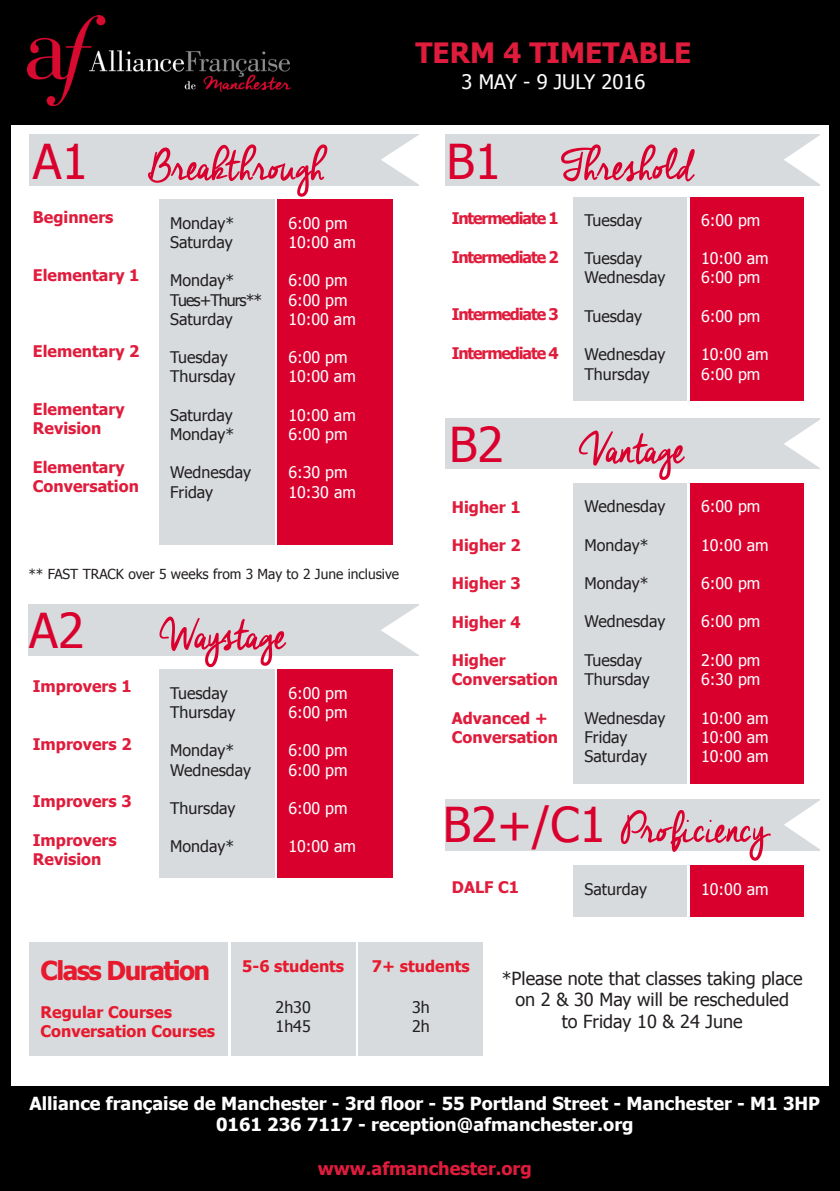
<style>
.page{position:relative;width:840px;height:1191px;background:#fff}
.page>*{position:absolute;margin:0;border:0;box-sizing:border-box;transform-origin:0 0}
.t1{font:52px "Cheddar Jack";letter-spacing:-.03em;color:#da002e}
.t2{font:52px "Cheddar Jack";letter-spacing:-.01em;color:#da002e}
.t3{font:52px "Cheddar Jack";letter-spacing:-.055em;color:#da002e}
.t4{font:48px "Tahoma";color:#da002e}
.t5{font:700 28px "Tahoma";color:#e01c3c}
.t6{font:700 26px "Tahoma";letter-spacing:-.06em;color:#e7192d}
.t7{font:20px "Tahoma";color:#fff}
.t8{font:700 18px "Tahoma";color:#fff}
.t9{font:18px "Tahoma";color:#231f20}
.t10{font:700 18px "Tahoma";color:#e01c3c}
.t11{font:16px "Tahoma";color:#231f20}
.t12{font:16px "Tahoma";color:#fff}
.t13{font:700 16px/19.2px "Tahoma";color:#e01c3c}
.t14{font:700 16px "Tahoma";color:#e7192d}
.t15{font:700 16px "Tahoma";letter-spacing:-.07em;color:#e01c3c}
.t16{font:16px "Tahoma";letter-spacing:-.06em;color:#231f20}
.t17{font:13.8px "Tahoma";color:#231f20}
.s1{font-family:"Tahoma";font-size:48px}
</style>
<div class="page">
<div style="left:0;top:0;width:839px;height:125px;background:#000"></div>
<img style="left:27px;top:15px;width:263px;height:91px">
<div style="left:0;top:0;width:10px;height:1191px;background:#000"></div>
<div style="left:829px;top:0;width:10px;height:1191px;background:#000"></div>
<div style="left:0;top:1086px;width:839px;height:105px;background:#000"></div>
<div style="left:159px;top:199px;width:115px;height:345px;background:#d7dbde"></div>
<div style="left:277px;top:199px;width:115px;height:345px;background:#da002e"></div>
<div style="left:573px;top:483px;width:113px;height:300px;background:#d7dbde"></div>
<div style="left:689px;top:483px;width:114px;height:300px;background:#da002e"></div>
<div style="left:159px;top:669px;width:115px;height:209px;background:#d7dbde"></div>
<div style="left:277px;top:669px;width:115px;height:209px;background:#da002e"></div>
<div style="left:573px;top:197px;width:113px;height:203px;background:#d7dbde"></div>
<div style="left:689px;top:197px;width:114px;height:203px;background:#da002e"></div>
<div style="left:445px;top:134px;width:374px;height:51px;background:#d7dbde"></div>
<svg style="left:784px;top:134px;width:36px;height:51px"></svg>
<div style="left:29px;top:134px;width:389px;height:51px;background:#d7dbde"></div>
<svg style="left:381px;top:134px;width:38px;height:51px"></svg>
<div style="left:28px;top:604px;width:390px;height:52px;background:#d7dbde"></div>
<svg style="left:381px;top:604px;width:38px;height:52px"></svg>
<div style="left:445px;top:419px;width:374px;height:50px;background:#d7dbde"></div>
<svg style="left:784px;top:419px;width:36px;height:50px"></svg>
<div style="left:573px;top:865px;width:113px;height:51px;background:#d7dbde"></div>
<div style="left:689px;top:865px;width:114px;height:51px;background:#da002e"></div>
<div style="left:445px;top:799px;width:374px;height:51px;background:#d7dbde"></div>
<svg style="left:784px;top:799px;width:36px;height:51px"></svg>
<div style="left:29px;top:942px;width:199px;height:114px;background:#d7dbde"></div>
<div style="left:358px;top:942px;width:125px;height:114px;background:#d7dbde"></div>
<div style="left:231px;top:942px;width:124px;height:114px;background:#d7dbde"></div>
<p class="t5" style="left:415px;top:33px;width:277px">TERM 4 TIMETABLE</p>
<p class="t7" style="left:461px;top:68px;width:185px">3 MAY - 9 JULY 2016</p>
<p class="t1" style="left:33px;top:137px;width:296px"><span class="s1">A1</span> Breakthrough</p>
<p class="t1" style="left:446px;top:137px;width:250px"><span class="s1">B1</span> Threshold</p>
<p class="t13" style="left:33px;top:208px;width:82px">Beginners</p>
<p class="t13" style="left:33px;top:266px;width:108px">Elementary 1</p>
<p class="t13" style="left:33px;top:343px;width:108px">Elementary 2</p>
<p class="t13" style="left:33px;top:400px;width:93px">Elementary</p>
<p class="t13" style="left:33px;top:419px;width:70px">Revision</p>
<p class="t13" style="left:33px;top:458px;width:93px">Elementary</p>
<p class="t13" style="left:33px;top:477px;width:107px">Conversation</p>
<p class="t11" style="left:170px;top:212px;width:65px">Monday*</p>
<p class="t11" style="left:170px;top:231px;width:64px">Saturday</p>
<p class="t11" style="left:170px;top:270px;width:65px">Monday*</p>
<p class="t16" style="left:170px;top:289px;width:93px">Tues+Thurs**</p>
<p class="t11" style="left:170px;top:308px;width:64px">Saturday</p>
<p class="t11" style="left:170px;top:346px;width:59px">Tuesday</p>
<p class="t11" style="left:170px;top:366px;width:67px">Thursday</p>
<p class="t11" style="left:170px;top:404px;width:64px">Saturday</p>
<p class="t11" style="left:170px;top:423px;width:65px">Monday*</p>
<p class="t11" style="left:170px;top:462px;width:82px">Wednesday</p>
<p class="t11" style="left:170px;top:481px;width:44px">Friday</p>
<p class="t12" style="left:288px;top:212px;width:61px">6:00 pm</p>
<p class="t12" style="left:288px;top:231px;width:69px">10:00 am</p>
<p class="t12" style="left:288px;top:270px;width:61px">6:00 pm</p>
<p class="t12" style="left:288px;top:289px;width:61px">6:00 pm</p>
<p class="t12" style="left:288px;top:308px;width:69px">10:00 am</p>
<p class="t12" style="left:288px;top:346px;width:61px">6:00 pm</p>
<p class="t12" style="left:288px;top:366px;width:69px">10:00 am</p>
<p class="t12" style="left:288px;top:404px;width:69px">10:00 am</p>
<p class="t12" style="left:288px;top:423px;width:61px">6:00 pm</p>
<p class="t12" style="left:288px;top:462px;width:61px">6:30 pm</p>
<p class="t12" style="left:288px;top:481px;width:69px">10:30 am</p>
<p class="t17" style="left:28px;top:565px;width:372px">** FAST TRACK over 5 weeks from 3 May to 2 June inclusive</p>
<p class="t4" style="left:29px;top:598px;width:57px">A2</p>
<p class="t3" style="left:159px;top:606px;width:128px">Waystage</p>
<p class="t13" style="left:33px;top:677px;width:100px">Improvers 1</p>
<p class="t13" style="left:33px;top:735px;width:100px">Improvers 2</p>
<p class="t13" style="left:33px;top:792px;width:100px">Improvers 3</p>
<p class="t13" style="left:33px;top:831px;width:85px">Improvers</p>
<p class="t13" style="left:33px;top:850px;width:70px">Revision</p>
<p class="t11" style="left:170px;top:682px;width:59px">Tuesday</p>
<p class="t11" style="left:170px;top:701px;width:67px">Thursday</p>
<p class="t11" style="left:170px;top:740px;width:65px">Monday*</p>
<p class="t11" style="left:170px;top:759px;width:82px">Wednesday</p>
<p class="t11" style="left:170px;top:797px;width:67px">Thursday</p>
<p class="t11" style="left:170px;top:836px;width:65px">Monday*</p>
<p class="t12" style="left:288px;top:682px;width:61px">6:00 pm</p>
<p class="t12" style="left:288px;top:701px;width:61px">6:00 pm</p>
<p class="t12" style="left:288px;top:740px;width:61px">6:00 pm</p>
<p class="t12" style="left:288px;top:759px;width:61px">6:00 pm</p>
<p class="t12" style="left:288px;top:797px;width:61px">6:00 pm</p>
<p class="t12" style="left:288px;top:836px;width:69px">10:00 am</p>
<p class="t15" style="left:451px;top:207px;width:108px">Intermediate 1</p>
<p class="t15" style="left:451px;top:246px;width:108px">Intermediate 2</p>
<p class="t15" style="left:451px;top:303px;width:108px">Intermediate 3</p>
<p class="t15" style="left:451px;top:342px;width:108px">Intermediate 4</p>
<p class="t11" style="left:584px;top:209px;width:59px">Tuesday</p>
<p class="t11" style="left:584px;top:248px;width:59px">Tuesday</p>
<p class="t11" style="left:584px;top:267px;width:82px">Wednesday</p>
<p class="t11" style="left:584px;top:305px;width:59px">Tuesday</p>
<p class="t11" style="left:584px;top:344px;width:82px">Wednesday</p>
<p class="t11" style="left:584px;top:363px;width:67px">Thursday</p>
<p class="t12" style="left:700px;top:209px;width:61px">6:00 pm</p>
<p class="t12" style="left:700px;top:248px;width:69px">10:00 am</p>
<p class="t12" style="left:700px;top:267px;width:61px">6:00 pm</p>
<p class="t12" style="left:700px;top:305px;width:61px">6:00 pm</p>
<p class="t12" style="left:700px;top:344px;width:69px">10:00 am</p>
<p class="t12" style="left:700px;top:363px;width:61px">6:00 pm</p>
<p class="t4" style="left:449px;top:413px;width:56px">B2</p>
<p class="t1" style="left:578px;top:420px;width:107px">Vantage</p>
<p class="t13" style="left:451px;top:498px;width:70px">Higher 1</p>
<p class="t13" style="left:451px;top:536px;width:70px">Higher 2</p>
<p class="t13" style="left:451px;top:574px;width:70px">Higher 3</p>
<p class="t13" style="left:451px;top:613px;width:70px">Higher 4</p>
<p class="t13" style="left:451px;top:651px;width:107px">Higher<br>Conversation</p>
<p class="t13" style="left:451px;top:709px;width:97px">Advanced +</p>
<p class="t13" style="left:451px;top:728px;width:107px">Conversation</p>
<p class="t11" style="left:584px;top:496px;width:82px">Wednesday</p>
<p class="t11" style="left:584px;top:534px;width:65px">Monday*</p>
<p class="t11" style="left:584px;top:572px;width:65px">Monday*</p>
<p class="t11" style="left:584px;top:611px;width:82px">Wednesday</p>
<p class="t11" style="left:584px;top:649px;width:59px">Tuesday</p>
<p class="t11" style="left:584px;top:668px;width:67px">Thursday</p>
<p class="t11" style="left:584px;top:707px;width:82px">Wednesday</p>
<p class="t11" style="left:584px;top:726px;width:44px">Friday</p>
<p class="t11" style="left:584px;top:745px;width:64px">Saturday</p>
<p class="t12" style="left:700px;top:496px;width:61px">6:00 pm</p>
<p class="t12" style="left:700px;top:534px;width:69px">10:00 am</p>
<p class="t12" style="left:700px;top:572px;width:61px">6:00 pm</p>
<p class="t12" style="left:700px;top:611px;width:61px">6:00 pm</p>
<p class="t12" style="left:700px;top:649px;width:61px">2:00 pm</p>
<p class="t12" style="left:700px;top:668px;width:61px">6:30 pm</p>
<p class="t12" style="left:700px;top:707px;width:69px">10:00 am</p>
<p class="t12" style="left:700px;top:726px;width:69px">10:00 am</p>
<p class="t12" style="left:700px;top:745px;width:69px">10:00 am</p>
<p class="t2" style="left:442px;top:799px;width:324px"><span class="s1">B2+/C1</span> Proficiency</p>
<p class="t13" style="left:451px;top:878px;width:69px">DALF C1</p>
<p class="t11" style="left:584px;top:878px;width:64px">Saturday</p>
<p class="t12" style="left:700px;top:878px;width:69px">10:00 am</p>
<p class="t6" style="left:41px;top:952px;width:171px">Class Duration</p>
<p class="t14" style="left:41px;top:1001px;width:133px">Regular Courses</p>
<p class="t14" style="left:41px;top:1020px;width:176px">Conversation Courses</p>
<p class="t14" style="left:242px;top:954px;width:103px">5-6 students</p>
<p class="t11" style="left:275px;top:996px;width:37px">2h30</p>
<p class="t11" style="left:275px;top:1015px;width:37px">1h45</p>
<p class="t14" style="left:372px;top:954px;width:99px">7+ students</p>
<p class="t11" style="left:412px;top:996px;width:19px">3h</p>
<p class="t11" style="left:412px;top:1015px;width:19px">2h</p>
<p class="t9" style="left:501px;top:966px;width:302px">*Please note that classes taking place</p>
<p class="t9" style="left:515px;top:987px;width:275px">on 2 &amp; 30 May will be rescheduled</p>
<p class="t9" style="left:561px;top:1009px;width:182px">to Friday 10 &amp; 24 June</p>
<p class="t8" style="left:29px;top:1090px;width:791px">Alliance française de Manchester - 3rd floor - 55 Portland Street - Manchester - M1 3HP</p>
<p class="t8" style="left:216px;top:1112px;width:419px">0161 236 7117 - reception@afmanchester.org</p>
<p class="t10" style="left:317px;top:1155px;width:215px">www.afmanchester.org</p>
</div>
